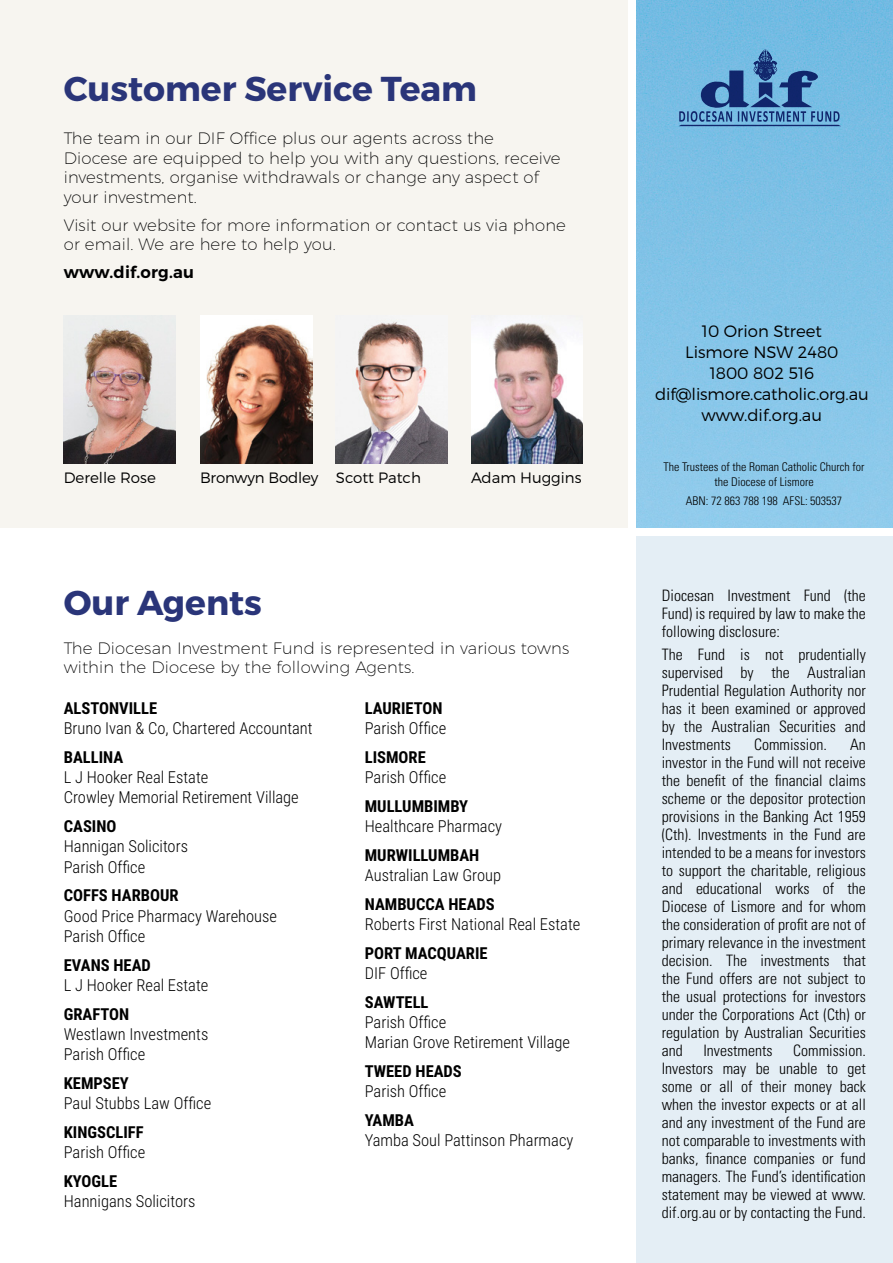
<style>
.page{position:relative;width:893px;height:1263px;background:#fff}
.page>*{position:absolute;margin:0;border:0;box-sizing:border-box;transform-origin:0 0}
.t1{font:700 34.5px "Montserrat";color:#2a3579}
.t2{font:300 16.5px/20.2px "Roboto Condensed";color:#000}
.t3{font:200 16.5px/19.5px "Montserrat";letter-spacing:.01em;color:#000}
.t4{font:700 16.5px "Roboto Condensed";color:#000}
.t5{font:300 16.5px/21px "Montserrat";color:#000;text-align:center}
.t6{font:600 16.5px "Montserrat";letter-spacing:.01em;color:#000}
.t7{font:300 condensed 15.75px/18px "Univers";color:#000;text-align:justify}
.t8{font:300 15px "Montserrat";color:#000}
.t9{font:300 condensed 12px/15px "Univers";color:#000;text-align:center}
</style>
<div class="page">
<img style="left:636px;top:0;width:257px;height:527px">
<div style="left:0;top:0;width:628px;height:527px;background:#f7f5f0"></div>
<div style="left:636px;top:536px;width:257px;height:727px;background:#e4eef5"></div>
<svg style="left:679px;top:49px;width:162px;height:77px;background:#5a94c3"></svg>
<img style="left:64px;top:315px;width:111px;height:148px">
<img style="left:336px;top:322px;width:111px;height:141px">
<img style="left:471px;top:319px;width:112px;height:144px">
<img style="left:201px;top:315px;width:111px;height:148px">
<h1 class="t1" style="left:64px;top:68px;width:415px">Customer Service Team</h1>
<p class="t3" style="left:64px;top:128px;width:498px">The team in our DIF Office plus our agents across the Diocese are equipped to help you with any questions, receive investments, organise withdrawals or change any aspect of your investment.</p>
<p class="t3" style="left:64px;top:215px;width:504px">Visit our website for more information or contact us via phone or email. We are here to help you.</p>
<p class="t6" style="left:64px;top:262px;width:132px">www.dif.org.au</p>
<p class="t8" style="left:64px;top:469px;width:94px">Derelle Rose</p>
<p class="t8" style="left:200px;top:469px;width:222px">Bronwyn Bodley Scott Patch</p>
<p class="t8" style="left:471px;top:469px;width:112px">Adam Huggins</p>
<h1 class="t1" style="left:64px;top:581px;width:200px">Our Agents</h1>
<p class="t3" style="left:64px;top:638px;width:507px">The Diocesan Investment Fund is represented in various towns within the Diocese by the following Agents.</p>
<p class="t4" style="left:64px;top:696px;width:95px">ALSTONVILLE</p>
<p class="t2" style="left:64px;top:717px;width:250px">Bruno Ivan &amp; Co, Chartered Accountant</p>
<p class="t4" style="left:64px;top:745px;width:61px">BALLINA</p>
<p class="t2" style="left:64px;top:766px;width:237px">L J Hooker Real Estate<br>Crowley Memorial Retirement Village</p>
<p class="t4" style="left:64px;top:815px;width:54px">CASINO</p>
<p class="t2" style="left:64px;top:836px;width:126px">Hannigan Solicitors<br>Parish Office</p>
<p class="t4" style="left:64px;top:884px;width:116px">COFFS HARBOUR</p>
<p class="t2" style="left:64px;top:905px;width:215px">Good Price Pharmacy Warehouse<br>Parish Office</p>
<p class="t4" style="left:64px;top:953px;width:89px">EVANS HEAD</p>
<p class="t2" style="left:64px;top:974px;width:146px">L J Hooker Real Estate</p>
<p class="t4" style="left:64px;top:1002px;width:67px">GRAFTON</p>
<p class="t2" style="left:64px;top:1023px;width:146px">Westlawn Investments<br>Parish Office</p>
<p class="t4" style="left:64px;top:1071px;width:67px">KEMPSEY</p>
<p class="t2" style="left:64px;top:1092px;width:149px">Paul Stubbs Law Office</p>
<p class="t4" style="left:64px;top:1120px;width:81px">KINGSCLIFF</p>
<p class="t2" style="left:64px;top:1141px;width:83px">Parish Office</p>
<p class="t4" style="left:64px;top:1169px;width:55px">KYOGLE</p>
<p class="t2" style="left:64px;top:1190px;width:133px">Hannigans Solicitors</p>
<p class="t4" style="left:365px;top:696px;width:79px">LAURIETON</p>
<p class="t2" style="left:365px;top:717px;width:83px">Parish Office</p>
<p class="t4" style="left:365px;top:745px;width:63px">LISMORE</p>
<p class="t2" style="left:365px;top:766px;width:83px">Parish Office</p>
<p class="t4" style="left:365px;top:794px;width:105px">MULLUMBIMBY</p>
<p class="t2" style="left:365px;top:815px;width:139px">Healthcare Pharmacy</p>
<p class="t4" style="left:365px;top:843px;width:116px">MURWILLUMBAH</p>
<p class="t2" style="left:365px;top:864px;width:138px">Australian Law Group</p>
<p class="t4" style="left:365px;top:892px;width:132px">NAMBUCCA HEADS</p>
<p class="t2" style="left:365px;top:913px;width:217px">Roberts First National Real Estate</p>
<p class="t4" style="left:365px;top:941px;width:124px">PORT MACQUARIE</p>
<p class="t2" style="left:365px;top:962px;width:64px">DIF Office</p>
<p class="t4" style="left:365px;top:990px;width:65px">SAWTELL</p>
<p class="t2" style="left:365px;top:1011px;width:207px">Parish Office<br>Marian Grove Retirement Village</p>
<p class="t4" style="left:365px;top:1060px;width:99px">TWEED HEADS</p>
<p class="t2" style="left:365px;top:1081px;width:83px">Parish Office</p>
<p class="t4" style="left:365px;top:1109px;width:51px">YAMBA</p>
<p class="t2" style="left:365px;top:1130px;width:210px">Yamba Soul Pattinson Pharmacy</p>
<p class="t5" style="left:655px;top:320px;width:215px">10 Orion Street<br>Lismore NSW 2480<br>1800 802 516 dif@lismore.catholic.org.au www.dif.org.au</p>
<p class="t9" style="left:663px;top:459px;width:203px">The Trustees of the Roman Catholic Church for the Diocese of Lismore</p>
<p class="t9" style="left:686px;top:494px;width:158px">ABN: 72 863 788 198 AFSL: 503537</p>
<p class="t7" style="left:662px;top:587px;width:206px">Diocesan Investment Fund (the Fund) is required by law to make the following disclosure:</p>
<p class="t7" style="left:662px;top:645px;width:206px">The Fund is not prudentially supervised by the Australian Prudential Regulation Authority nor has it been examined or approved by the Australian Securities and Investments</p>
<p class="t7" style="left:754px;top:735px;width:74px">Commission.</p>
<p class="t7" style="left:662px;top:735px;width:206px;text-indent:188px">An investor in the Fund will not receive the benefit of the financial claims scheme or the depositor protection provisions in the Banking Act 1959 (Cth). Investments in the Fund are intended to be a means for investors to support the charitable, religious and educational works of the Diocese of Lismore and for whom the consideration of profit are not of primary relevance in the investment decision. The investments that the Fund offers are not subject to the usual protections for investors under the Corporations Act (Cth) or regulation by Australian Securities and</p>
<p class="t7" style="left:662px;top:1041px;width:206px;text-indent:131px">Commission.<br>Investors may be unable to get some or all of their money back when the investor expects or at all and any investment of the Fund are not comparable to investments with banks, finance companies or fund managers. The Fund’s identification statement may be viewed at www. dif.org.au or by contacting the Fund.</p>
<p class="t7" style="left:703px;top:1041px;width:71px">Investments</p>
</div>
